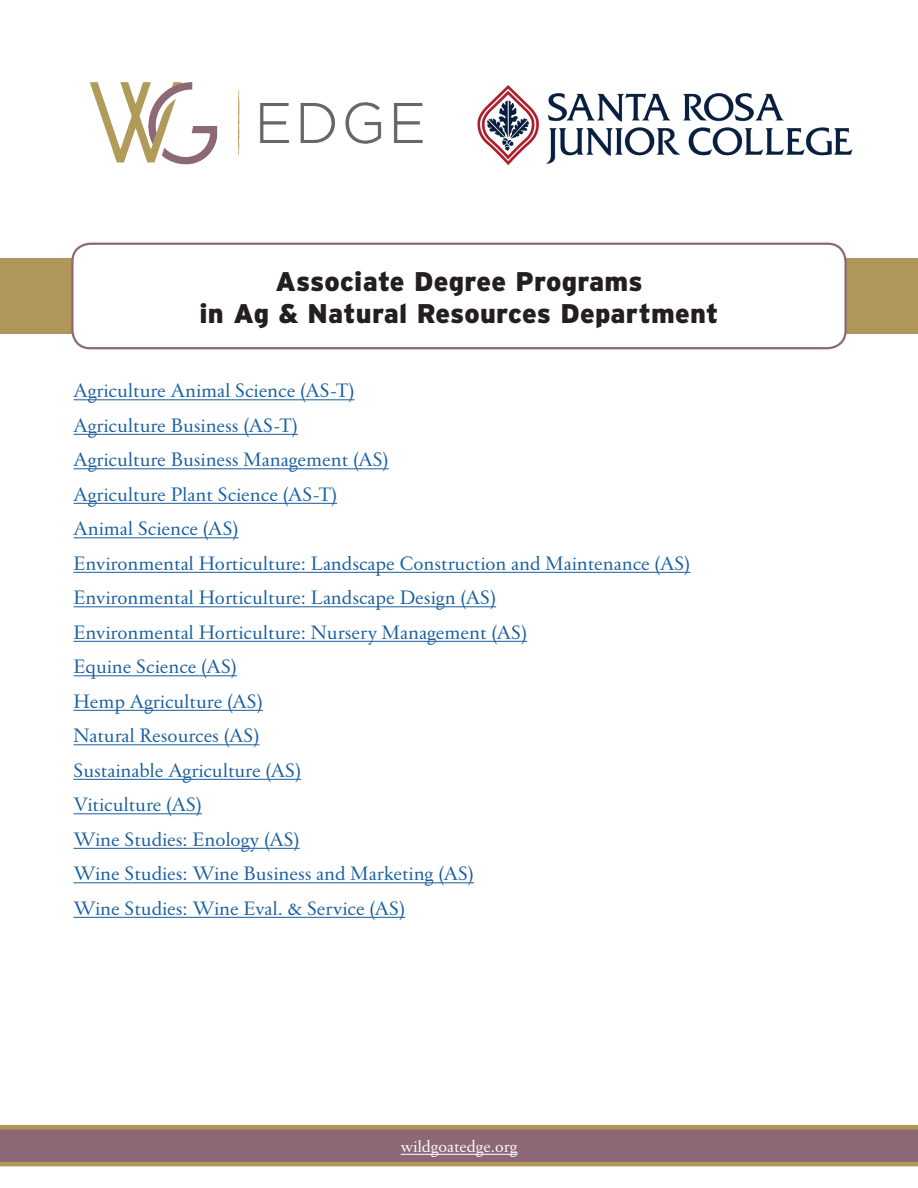
<style>
.page{position:relative;width:918px;height:1188px;background:#fff}
.page>*{position:absolute;margin:0;border:0;box-sizing:border-box;transform-origin:0 0}
.t1{font:900 27px "Interstate";letter-spacing:.01em;color:#231f20}
.t2{font:21px "Garamond FB Text";color:#175d9e}
.t3{font:18px "Garamond FB Text";color:#fff}
</style>
<div class="page">
<div style="left:847px;top:258px;width:71px;height:75px;background:#b09658"></div>
<div style="left:0;top:258px;width:71px;height:75px;background:#b09658"></div>
<div style="left:71px;top:243px;width:776px;height:106px;border:2px solid #8b6a77;border-radius:18px"></div>
<img style="left:90px;top:82px;width:333px;height:83px">
<hr style="left:74px;top:400px;width:281px;height:1px;background:#175d9e">
<hr style="left:74px;top:434px;width:224px;height:1px;background:#175d9e">
<hr style="left:74px;top:469px;width:315px;height:1px;background:#175d9e">
<hr style="left:74px;top:503px;width:263px;height:1px;background:#175d9e">
<hr style="left:74px;top:538px;width:165px;height:1px;background:#175d9e">
<hr style="left:74px;top:572px;width:616px;height:1px;background:#175d9e">
<hr style="left:74px;top:607px;width:422px;height:1px;background:#175d9e">
<hr style="left:74px;top:641px;width:453px;height:1px;background:#175d9e">
<hr style="left:74px;top:676px;width:163px;height:1px;background:#175d9e">
<hr style="left:74px;top:710px;width:189px;height:1px;background:#175d9e">
<hr style="left:74px;top:745px;width:186px;height:1px;background:#175d9e">
<hr style="left:74px;top:779px;width:227px;height:1px;background:#175d9e">
<hr style="left:74px;top:814px;width:128px;height:1px;background:#175d9e">
<hr style="left:74px;top:848px;width:226px;height:1px;background:#175d9e">
<hr style="left:74px;top:883px;width:400px;height:1px;background:#175d9e">
<hr style="left:74px;top:917px;width:331px;height:1px;background:#175d9e">
<img style="left:477px;top:85px;width:376px;height:81px">
<svg style="left:0;top:1125px;width:918px;height:41px;background:#93716f"></svg>
<hr style="left:401px;top:1154px;width:116px;height:1px;background:#fff">
<p class="t1" style="left:275px;top:266px;width:369px">Associate Degree Programs</p>
<p class="t1" style="left:200px;top:298px;width:520px">in Ag &amp; Natural Resources Department</p>
<p class="t2" style="left:74px;top:379px;width:283px">Agriculture Animal Science (AS-T)</p>
<p class="t2" style="left:74px;top:414px;width:226px">Agriculture Business (AS-T)</p>
<p class="t2" style="left:74px;top:448px;width:317px">Agriculture Business Management (AS)</p>
<p class="t2" style="left:74px;top:483px;width:265px">Agriculture Plant Science (AS-T)</p>
<p class="t2" style="left:74px;top:517px;width:167px">Animal Science (AS)</p>
<p class="t2" style="left:74px;top:552px;width:618px">Environmental Horticulture: Landscape Construction and Maintenance (AS)</p>
<p class="t2" style="left:74px;top:586px;width:424px">Environmental Horticulture: Landscape Design (AS)</p>
<p class="t2" style="left:74px;top:621px;width:455px">Environmental Horticulture: Nursery Management (AS)</p>
<p class="t2" style="left:74px;top:655px;width:165px">Equine Science (AS)</p>
<p class="t2" style="left:74px;top:690px;width:191px">Hemp Agriculture (AS)</p>
<p class="t2" style="left:74px;top:724px;width:188px">Natural Resources (AS)</p>
<p class="t2" style="left:74px;top:759px;width:229px">Sustainable Agriculture (AS)</p>
<p class="t2" style="left:74px;top:793px;width:130px">Viticulture (AS)</p>
<p class="t2" style="left:74px;top:828px;width:228px">Wine Studies: Enology (AS)</p>
<p class="t2" style="left:74px;top:862px;width:402px">Wine Studies: Wine Business and Marketing (AS)</p>
<p class="t2" style="left:74px;top:897px;width:333px">Wine Studies: Wine Eval. &amp; Service (AS)</p>
<p class="t3" style="left:401px;top:1137px;width:118px">wildgoatedge.org</p>
</div>
